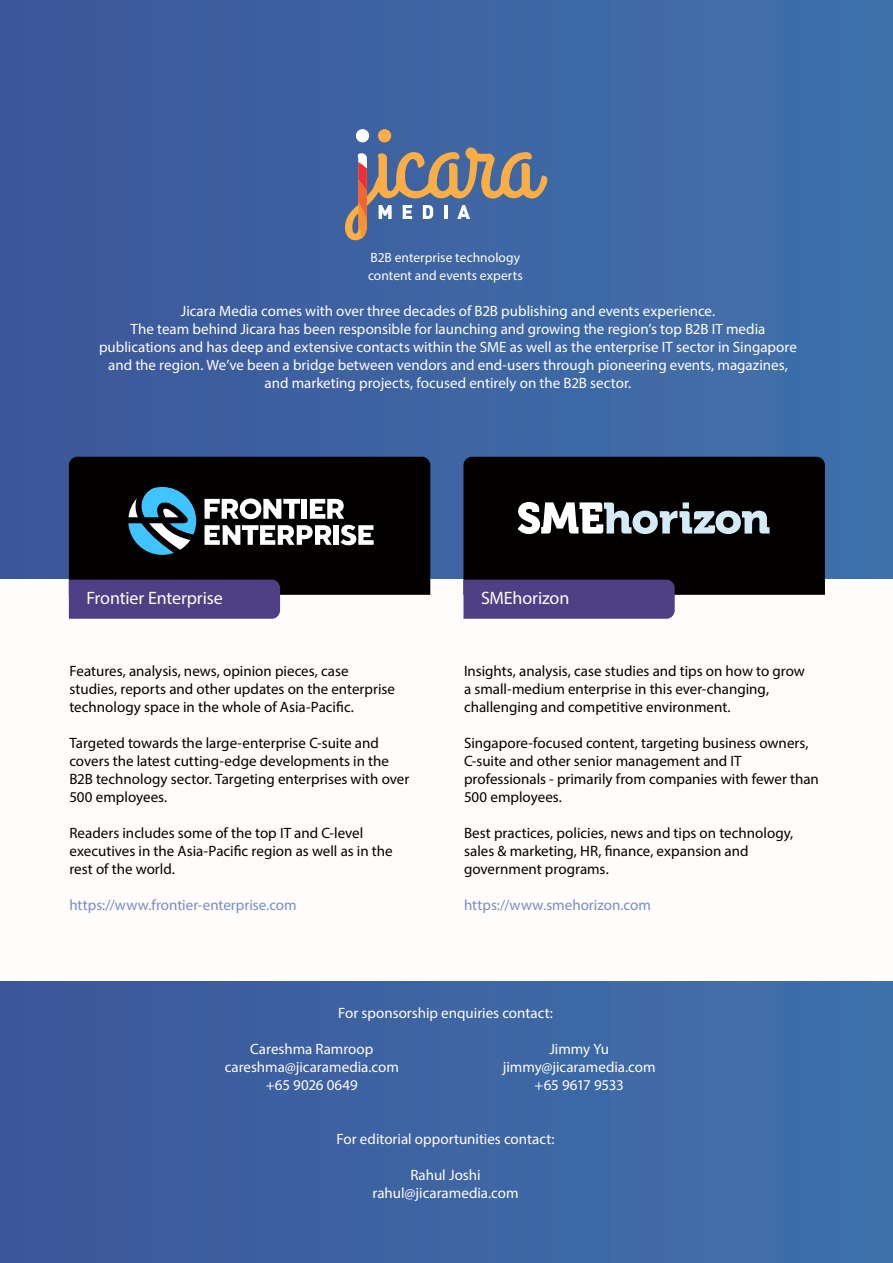
<style>
.page{position:relative;width:893px;height:1263px;background:#fff}
.page>*{position:absolute;margin:0;border:0;box-sizing:border-box;transform-origin:0 0}
.t1{font:18px "Myriad Pro";letter-spacing:-.005em;color:#fffcfc}
.t2{font:15px/18px "Myriad Pro";color:#030000}
.t3{font:15px/18px "Myriad Pro";color:#fffdfd;text-align:center}
.t4{font:15px "Myriad Pro";color:#7a8cc5}
.t5{font:13.5px/18px "Myriad Pro";letter-spacing:.005em;color:#fffdfd}
</style>
<div class="page">
<div style="left:0;top:0;width:893px;height:1263px;background:linear-gradient(to right,#3c5799,#3f72ab)"></div>
<div style="left:0;top:580px;width:893px;height:401px;background:#fffcfc"></div>
<div style="left:69px;top:457px;width:361px;height:138px;background:#030000"></div>
<div style="left:463px;top:457px;width:362px;height:138px;background:#030000"></div>
<div style="left:69px;top:580px;width:211px;height:39px;background:#4f4085"></div>
<div style="left:463px;top:580px;width:212px;height:39px;background:#4f4085"></div>
<svg style="left:518px;top:502px;width:252px;height:32px"></svg>
<svg style="left:205px;top:498px;width:95px;height:21px"></svg>
<div style="left:301px;top:499px;width:6px;height:20px;background:#fff"></div>
<svg style="left:310px;top:499px;width:34px;height:20px"></svg>
<div style="left:334px;top:525px;width:5px;height:20px;background:#fff"></div>
<svg style="left:205px;top:525px;width:127px;height:20px"></svg>
<svg style="left:341px;top:525px;width:33px;height:20px"></svg>
<svg style="left:128px;top:487px;width:68px;height:68px;background:#396e86"></svg>
<div style="left:356px;top:129px;width:13px;height:13px;background:#fff;border-radius:50%"></div>
<div style="left:378px;top:129px;width:13px;height:13px;background:#fbae46;border-radius:50%"></div>
<svg style="left:345px;top:146px;width:203px;height:94px;background:#73798d"></svg>
<p class="t5" style="left:368px;top:249px;width:156px">B2B enterprise technology content and events experts</p>
<p class="t3" style="left:99px;top:302px;width:699px">Jicara Media comes with over three decades of B2B publishing and events experience.<br>The team behind Jicara has been responsible for launching and growing the region’s top B2B IT media publications and has deep and extensive contacts within the SME as well as the enterprise IT sector in Singapore and the region. We’ve been a bridge between vendors and end-users through pioneering events, magazines, and marketing projects, focused entirely on the B2B sector.</p>
<p class="t1" style="left:86px;top:587px;width:138px">Frontier Enterprise</p>
<p class="t1" style="left:481px;top:587px;width:90px">SMEhorizon</p>
<p class="t2" style="left:69px;top:662px;width:327px">Features, analysis, news, opinion pieces, case studies, reports and other updates on the enterprise technology space in the whole of Asia-Pacific.</p>
<p class="t2" style="left:69px;top:734px;width:341px">Targeted towards the large-enterprise C-suite and covers the latest cutting-edge developments in the B2B technology sector. Targeting enterprises with over 500 employees.</p>
<p class="t2" style="left:69px;top:824px;width:325px">Readers includes some of the top IT and C-level executives in the Asia-Pacific region as well as in the rest of the world.</p>
<p class="t4" style="left:69px;top:896px;width:229px">https://www.frontier-enterprise.com</p>
<p class="t2" style="left:464px;top:662px;width:342px">Insights, analysis, case studies and tips on how to grow a small-medium enterprise in this ever-changing, challenging and competitive environment.</p>
<p class="t2" style="left:464px;top:734px;width:356px">Singapore-focused content, targeting business owners, C-suite and other senior management and IT professionals - primarily from companies with fewer than 500 employees.</p>
<p class="t2" style="left:464px;top:824px;width:331px">Best practices, policies, news and tips on technology, sales &amp; marketing, HR, finance, expansion and government programs.</p>
<p class="t4" style="left:464px;top:896px;width:188px">https://www.smehorizon.com</p>
<p class="t3" style="left:338px;top:1004px;width:216px">For sponsorship enquiries contact:</p>
<p class="t3" style="left:225px;top:1040px;width:176px">Careshma Ramroop careshma@jicaramedia.com +65 9026 0649</p>
<p class="t3" style="left:503px;top:1040px;width:154px">Jimmy Yu jimmy@jicaramedia.com +65 9617 9533</p>
<p class="t3" style="left:336px;top:1130px;width:220px">For editorial opportunities contact:</p>
<p class="t3" style="left:372px;top:1166px;width:148px">Rahul Joshi rahul@jicaramedia.com</p>
</div>
